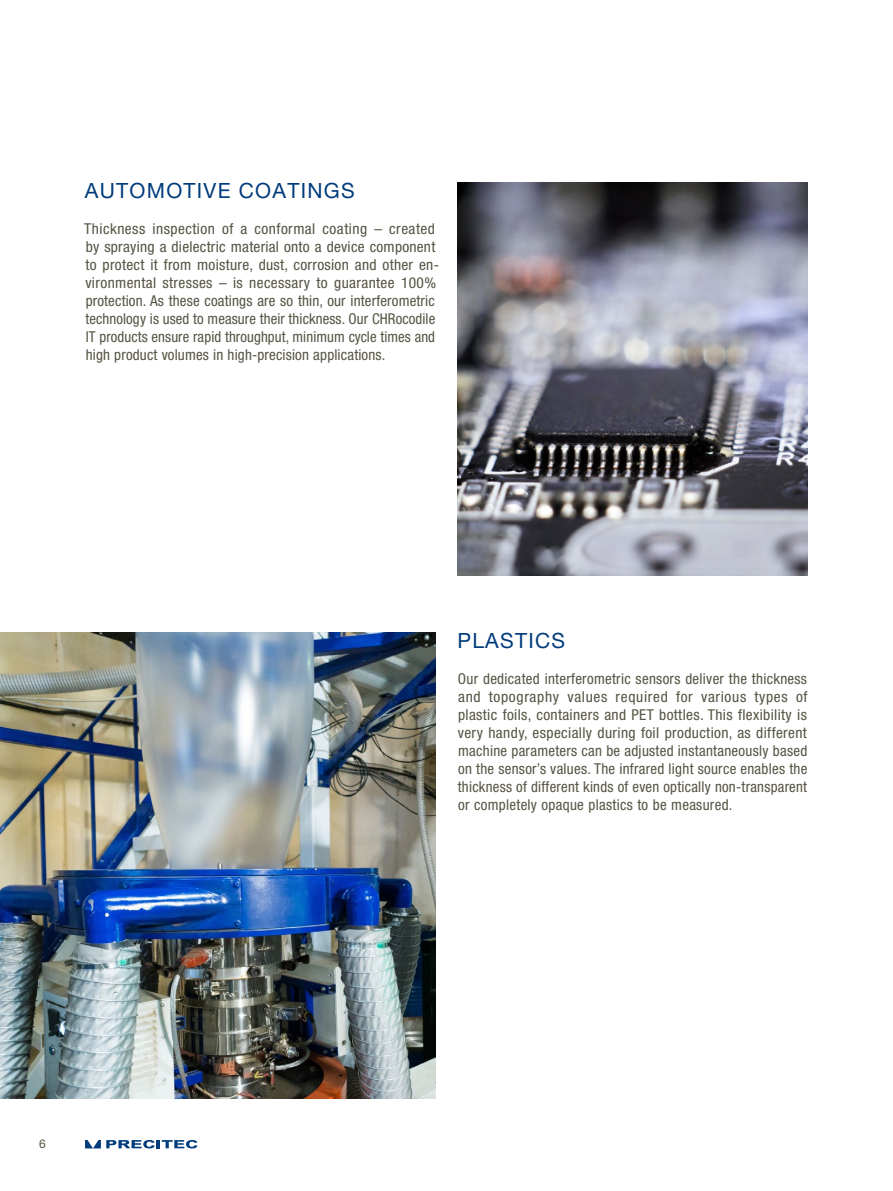
<style>
.page{position:relative;width:893px;height:1191px;background:#fff}
.page>*{position:absolute;margin:0;border:0;box-sizing:border-box;transform-origin:0 0}
.t1{font:21px "Helvetica Neue LT Pro";letter-spacing:.06em;color:#003c7c}
.t2{font:condensed 15px/18px "Helvetica Neue LT Pro";letter-spacing:.015em;color:#565443}
.t3{font:12px "Helvetica Neue LT Pro";color:#565443}
</style>
<div class="page">
<svg style="left:85px;top:1140px;width:113px;height:8px"></svg>
<img style="left:457px;top:182px;width:351px;height:393px">
<img style="left:0;top:632px;width:436px;height:466px">
<h1 class="t1" style="left:85px;top:178px;width:271px">AUTOMOTIVE COATINGS</h1>
<p class="t2" style="left:84px;top:220px;width:355px">Thickness inspection of a conformal coating – created by spraying a dielectric material onto a device component to protect it from moisture, dust, corrosion and other en&shy;vironmental stresses – is necessary to guarantee 100% protection. As these coatings are so thin, our interferometric technology is used to measure their thickness. Our CHRocodile IT products ensure rapid throughput, minimum cycle times and high product volumes in high-precision applications.</p>
<h1 class="t1" style="left:457px;top:628px;width:109px">PLASTICS</h1>
<p class="t2" style="left:458px;top:670px;width:351px;text-align:justify">Our dedicated interferometric sensors deliver the thickness and topography values required for various types of plastic foils, containers and PET bottles. This flexibility is very handy, especially during foil production, as different machine parameters can be adjusted instantaneously based on the sensor’s values. The infrared light source enables the thickness of different kinds of even optically non-transparent or completely opaque plastics to be measured.</p>
<p class="t3" style="left:39px;top:1137px;width:8px">6</p>
</div>
